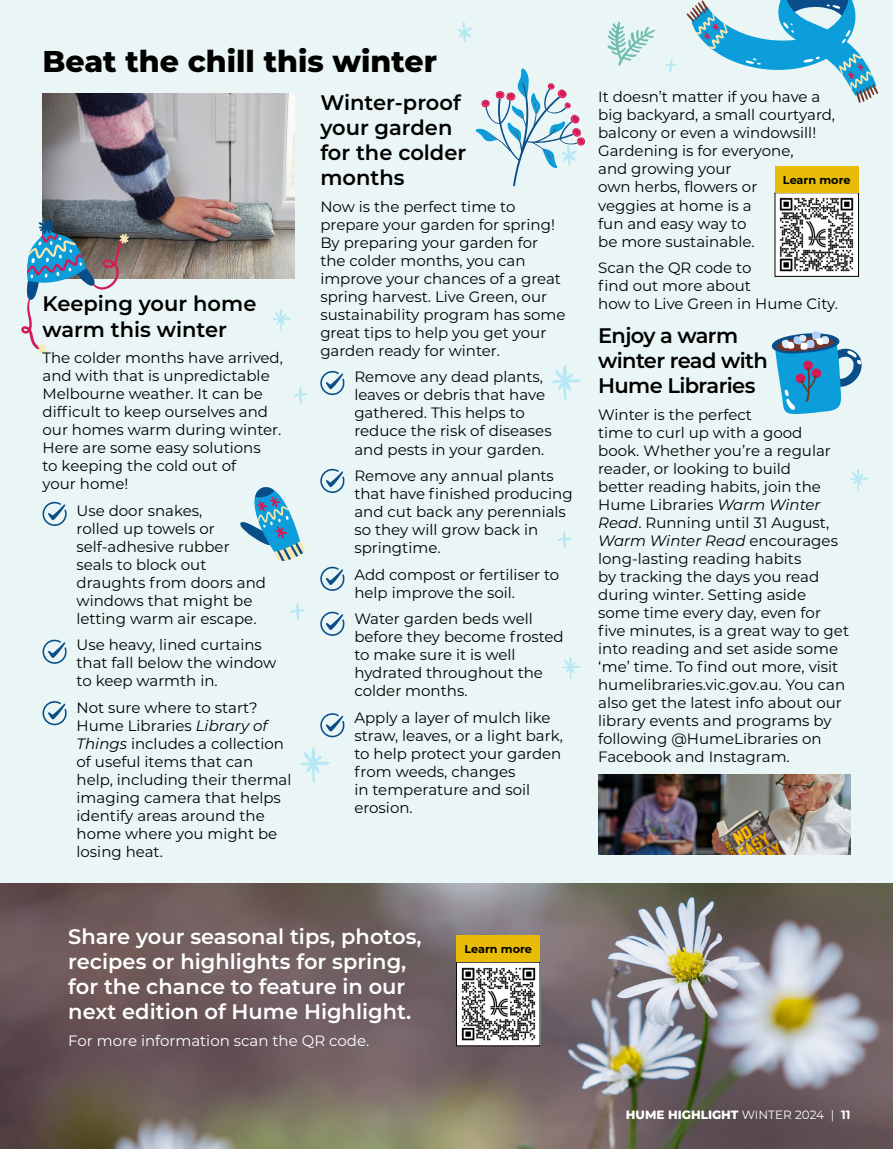
<style>
.page{position:relative;width:893px;height:1149px;background:#fff}
.page>*{position:absolute;margin:0;border:0;box-sizing:border-box;transform-origin:0 0}
.t1{font:800 30px "Montserrat";color:#000}
.t2{font:600 21px/25.2px "Montserrat";color:#fff}
.t3{font:600 21px/25.2px "Montserrat";color:#000}
.t4{font:600 21px/25.2px "Montserrat";letter-spacing:-.03em;color:#000}
.t5{font:15px/18px "Montserrat";color:#000}
.t6{font:15px "Montserrat";color:#fff}
.t7{font:800 12px "Montserrat";color:#fff}
.t8{font:700 11.25px "Montserrat";letter-spacing:-.005em;color:#000}
.s1{font-style:italic}
.s2{font-weight:400}
.s3{font-weight:700}
</style>
<div class="page">
<div style="left:0;top:0;width:893px;height:897px;background:#e9f6f5"></div>
<img style="left:43px;top:94px;width:252px;height:185px">
<img style="left:0;top:883px;width:893px;height:265px">
<img style="left:458px;top:963px;width:80px;height:80px">
<div style="left:456px;top:934px;width:84px;height:27px;background:#e8bc07"></div>
<img style="left:777px;top:194px;width:80px;height:80px">
<div style="left:775px;top:166px;width:84px;height:26px;background:#e8bc07"></div>
<svg style="left:687px;top:0;width:191px;height:103px"></svg>
<svg style="left:772px;top:331px;width:90px;height:83px"></svg>
<svg style="left:21px;top:219px;width:108px;height:135px"></svg>
<svg style="left:240px;top:487px;width:65px;height:74px"></svg>
<svg style="left:665px;top:59px;width:12px;height:13px"></svg>
<svg style="left:557px;top:532px;width:15px;height:15px"></svg>
<svg style="left:293px;top:387px;width:15px;height:16px"></svg>
<svg style="left:290px;top:603px;width:15px;height:16px"></svg>
<svg style="left:300px;top:748px;width:30px;height:34px"></svg>
<svg style="left:552px;top:365px;width:29px;height:35px"></svg>
<svg style="left:850px;top:469px;width:19px;height:22px"></svg>
<svg style="left:562px;top:657px;width:19px;height:22px"></svg>
<svg style="left:272px;top:309px;width:20px;height:22px"></svg>
<svg style="left:476px;top:68px;width:109px;height:119px"></svg>
<svg style="left:458px;top:21px;width:14px;height:22px"></svg>
<svg style="left:608px;top:22px;width:47px;height:44px"></svg>
<svg style="left:42px;top:639px;width:25px;height:24px"></svg>
<svg style="left:42px;top:501px;width:25px;height:25px"></svg>
<svg style="left:320px;top:370px;width:25px;height:25px"></svg>
<svg style="left:320px;top:468px;width:25px;height:25px"></svg>
<svg style="left:320px;top:566px;width:25px;height:24px"></svg>
<svg style="left:320px;top:611px;width:25px;height:24px"></svg>
<svg style="left:320px;top:713px;width:25px;height:24px"></svg>
<svg style="left:42px;top:701px;width:25px;height:24px"></svg>
<img style="left:598px;top:774px;width:252px;height:80px">
<h1 class="t1" style="left:43px;top:39px;width:396px">Beat the chill this winter</h1>
<h2 class="t3" style="left:43px;top:290px;width:215px">Keeping your home warm this winter</h2>
<p class="t5" style="left:43px;top:348px;width:242px">The colder months have arrived, and with that is unpredictable<br>Melbourne weather. It can be difficult to keep ourselves and our homes warm during winter.<br>Here are some easy solutions<br>to keeping the cold out of<br>your home!</p>
<p class="t5" style="left:77px;top:500px;width:191px">Use door snakes,<br>rolled up towels or self-adhesive rubber seals to block out draughts from doors and windows that might be letting warm air escape.</p>
<p class="t5" style="left:77px;top:635px;width:201px">Use heavy, lined curtains that fall below the window to keep warmth in.</p>
<p class="t5" style="left:77px;top:697px;width:216px">Not sure where to start?<br>Hume Libraries <span class="s1">Library of<br>Things</span> includes a collection of useful items that can help, including their thermal imaging camera that helps identify areas around the home where you might be losing heat.</p>
<h2 class="t3" style="left:320px;top:89px;width:147px">Winter-proof your garden for the colder months</h2>
<p class="t5" style="left:320px;top:197px;width:247px">Now is the perfect time to prepare your garden for spring!<br>By preparing your garden for the colder months, you can improve your chances of a great spring harvest. Live Green, our sustainability program has some great tips to help you get your garden ready for winter.</p>
<p class="t5" style="left:354px;top:367px;width:199px">Remove any dead plants, leaves or debris that have gathered. This helps to reduce the risk of diseases and pests in your garden.</p>
<p class="t5" style="left:354px;top:466px;width:220px">Remove any annual plants that have finished producing and cut back any perennials so they will grow back in springtime.</p>
<p class="t5" style="left:354px;top:564px;width:206px">Add compost or fertiliser to help improve the soil.</p>
<p class="t5" style="left:354px;top:609px;width:211px">Water garden beds well before they become frosted to make sure it is well hydrated throughout the colder months.</p>
<p class="t5" style="left:354px;top:707px;width:210px">Apply a layer of mulch like straw, leaves, or a light bark, to help protect your garden from weeds, changes<br>in temperature and soil erosion.</p>
<h2 class="t2" style="left:68px;top:922px;width:355px">Share your seasonal tips, photos, recipes or highlights for spring, for the chance to feature in our next edition of Hume Highlight.</h2>
<p class="t6" style="left:68px;top:1029px;width:303px">For more information scan the QR code.</p>
<p class="t8" style="left:464px;top:940px;width:69px">Learn more</p>
<p class="t5" style="left:598px;top:87px;width:238px">It doesn’t matter if you have a big backyard, a small courtyard, balcony or even a windowsill!<br>Gardening is for everyone,<br>and growing your<br>own herbs, flowers or<br>veggies at home is a<br>fun and easy way to<br>be more sustainable.</p>
<p class="t5" style="left:598px;top:258px;width:241px">Scan the QR code to<br>find out more about<br>how to Live Green in Hume City.</p>
<h2 class="t4" style="left:598px;top:322px;width:171px">Enjoy a warm winter read with<br>Hume Libraries</h2>
<p class="t5" style="left:598px;top:405px;width:252px">Winter is the perfect<br>time to curl up with a good<br>book. Whether you’re a regular reader, or looking to build<br>better reading habits, join the<br>Hume Libraries <span class="s1">Warm Winter<br>Read</span>. Running until 31 August,<br><span class="s1">Warm Winter Read</span> encourages long-lasting reading habits<br>by tracking the days you read during winter. Setting aside some time every day, even for five minutes, is a great way to get into reading and set aside some ‘me’ time. To find out more, visit humelibraries.vic.gov.au. You can also get the latest info about our library events and programs by following @HumeLibraries on<br>Facebook and Instagram.</p>
<p class="t8" style="left:783px;top:171px;width:69px">Learn more</p>
<p class="t7" style="left:626px;top:1105px;width:226px">HUME HIGHLIGHT <span class="s2">WINTER 2024 |</span> <span class="s3">11</span></p>
</div>
